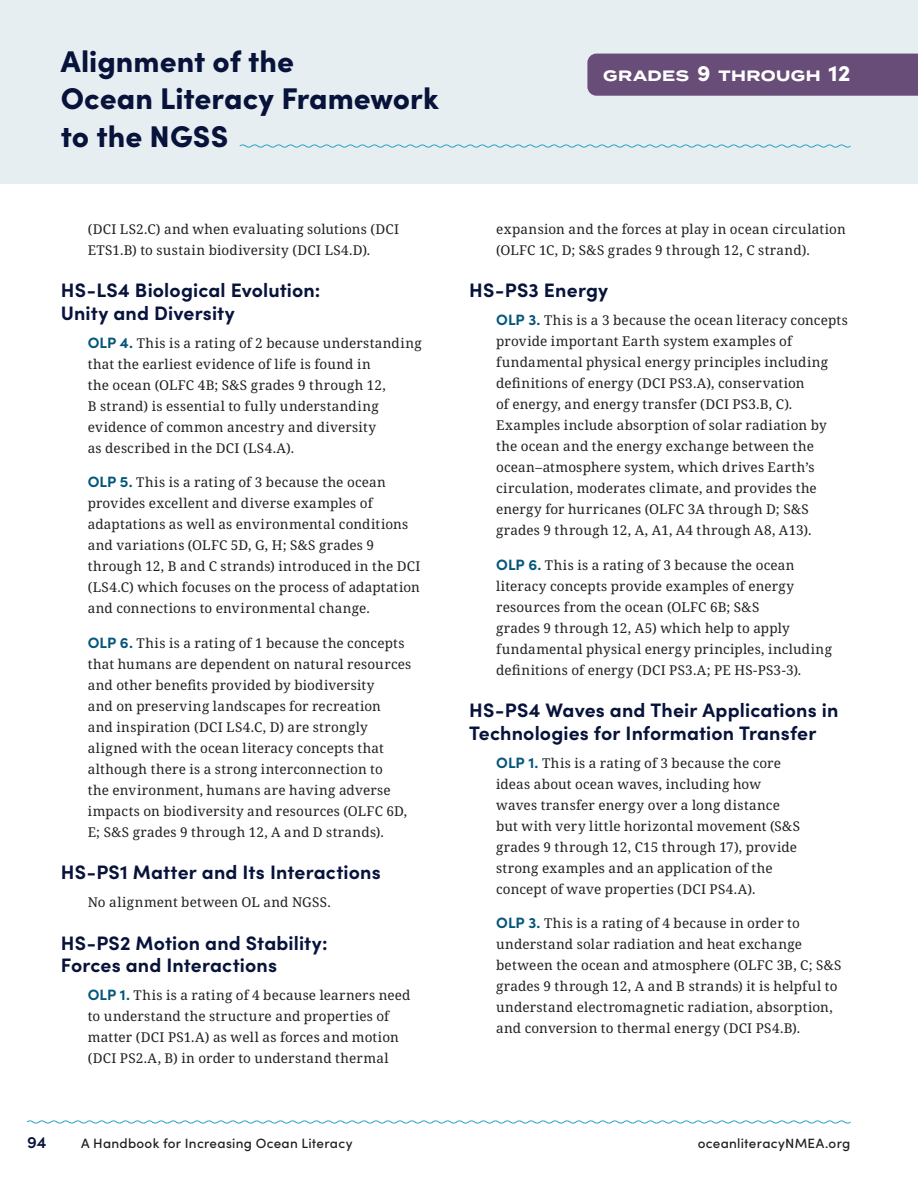
<style>
.page{position:relative;width:918px;height:1188px;background:#fff}
.page>*{position:absolute;margin:0;border:0;box-sizing:border-box;transform-origin:0 0}
.t1{font:900 30px/37.5px "Sofia Pro";color:#08133b}
.H6_NGSS_dark_blue_sp{font:700 19.5px/22.5px "Sofia Pro";letter-spacing:.005em;color:#08133b}
.t2{font:600 16.5px "Sofia Pro";color:#08133b}
.t3{font:700 15px "Termina";letter-spacing:.03em;color:#fff}
.P_Indented_Medium_NG{font:13.5px/21px "Noto Serif";letter-spacing:.015em;color:#231f20}
.t4{font:500 13.5px "Sofia Pro";letter-spacing:.02em;color:#231f20}
.P_Indented_-_Medium{font:13.5px "Noto Serif";letter-spacing:.015em;color:#231f20}
.s1{font-family:"Sofia Pro";font-weight:900;font-size:22.5px}
.s2{font-family:"Sofia Pro";font-weight:700;font-size:15px;color:#04567a}
</style>
<div class="page">
<div style="left:0;top:0;width:918px;height:184px;background:#e7eef1"></div>
<svg style="left:26px;top:1120px;width:825px;height:4px"></svg>
<svg style="left:239px;top:144px;width:612px;height:4px"></svg>
<div style="left:587px;top:54px;width:331px;height:42px;background:#674d77"></div>
<h1 class="t1" style="left:61px;top:40px;width:380px">Alignment of the<br>Ocean Literacy Framework to the NGSS</h1>
<p class="t3" style="left:603px;top:65px;width:249px">GRADES <span class="s1">9</span> THROUGH <span class="s1">12</span></p>
<p class="P_Indented_Medium_NG" style="left:88px;top:219px;width:313px">(DCI LS2.C) and when evaluating solutions (DCI<br>ETS1.B) to sustain biodiversity (DCI LS4.D).</p>
<h6 class="H6_NGSS_dark_blue_sp" style="left:61px;top:278px;width:261px">HS-LS4 Biological Evolution:<br>Unity and Diversity</h6>
<p class="P_Indented_Medium_NG" style="left:88px;top:333px;width:336px"><span class="s2">OLP 4.</span> This is a rating of 2 because understanding that the earliest evidence of life is found in<br>the ocean (OLFC 4B; S&amp;S grades 9 through 12,<br>B strand) is essential to fully understanding evidence of common ancestry and diversity<br>as described in the DCI (LS4.A).</p>
<p class="P_Indented_Medium_NG" style="left:88px;top:472px;width:334px"><span class="s2">OLP 5.</span> This is a rating of 3 because the ocean provides excellent and diverse examples of adaptations as well as environmental conditions and variations (OLFC 5D, G, H; S&amp;S grades 9 through 12, B and C strands) introduced in the DCI (LS4.C) which focuses on the process of adaptation and connections to environmental change.</p>
<p class="P_Indented_Medium_NG" style="left:88px;top:633px;width:325px"><span class="s2">OLP 6.</span> This is a rating of 1 because the concepts that humans are dependent on natural resources and other benefits provided by biodiversity<br>and on preserving landscapes for recreation<br>and inspiration (DCI LS4.C, D) are strongly aligned with the ocean literacy concepts that although there is a strong interconnection to<br>the environment, humans are having adverse impacts on biodiversity and resources (OLFC 6D, E; S&amp;S grades 9 through 12, A and D strands).</p>
<h6 class="H6_NGSS_dark_blue_sp" style="left:61px;top:860px;width:321px">HS-PS1 Matter and Its Interactions</h6>
<p class="P_Indented_-_Medium" style="left:88px;top:893px;width:244px">No alignment between OL and NGSS.</p>
<h6 class="H6_NGSS_dark_blue_sp" style="left:61px;top:930px;width:268px">HS-PS2 Motion and Stability:<br>Forces and Interactions</h6>
<p class="P_Indented_Medium_NG" style="left:88px;top:985px;width:324px"><span class="s2">OLP 1.</span> This is a rating of 4 because learners need to understand the structure and properties of matter (DCI PS1.A) as well as forces and motion (DCI PS2.A, B) in order to understand thermal</p>
<p class="P_Indented_Medium_NG" style="left:496px;top:219px;width:351px">expansion and the forces at play in ocean circulation (OLFC 1C, D; S&amp;S grades 9 through 12, C strand).</p>
<h6 class="H6_NGSS_dark_blue_sp" style="left:469px;top:278px;width:141px">HS-PS3 Energy</h6>
<p class="P_Indented_Medium_NG" style="left:496px;top:310px;width:353px"><span class="s2">OLP 3.</span> This is a 3 because the ocean literacy concepts provide important Earth system examples of fundamental physical energy principles including definitions of energy (DCI PS3.A), conservation<br>of energy, and energy transfer (DCI PS3.B, C).<br>Examples include absorption of solar radiation by the ocean and the energy exchange between the ocean–atmosphere system, which drives Earth’s circulation, moderates climate, and provides the energy for hurricanes (OLFC 3A through D; S&amp;S grades 9 through 12, A, A1, A4 through A8, A13).</p>
<p class="P_Indented_Medium_NG" style="left:496px;top:555px;width:337px"><span class="s2">OLP 6.</span> This is a rating of 3 because the ocean literacy concepts provide examples of energy resources from the ocean (OLFC 6B; S&amp;S<br>grades 9 through 12, A5) which help to apply fundamental physical energy principles, including definitions of energy (DCI PS3.A; PE HS-PS3-3).</p>
<h6 class="H6_NGSS_dark_blue_sp" style="left:469px;top:698px;width:371px">HS-PS4 Waves and Their Applications in<br>Technologies for Information Transfer</h6>
<p class="P_Indented_Medium_NG" style="left:496px;top:753px;width:305px"><span class="s2">OLP 1.</span> This is a rating of 3 because the core ideas about ocean waves, including how waves transfer energy over a long distance but with very little horizontal movement (S&amp;S grades 9 through 12, C15 through 17), provide strong examples and an application of the concept of wave properties (DCI PS4.A).</p>
<p class="P_Indented_Medium_NG" style="left:496px;top:913px;width:347px"><span class="s2">OLP 3.</span> This is a rating of 4 because in order to understand solar radiation and heat exchange between the ocean and atmosphere (OLFC 3B, C; S&amp;S grades 9 through 12, A and B strands) it is helpful to understand electromagnetic radiation, absorption, and conversion to thermal energy (DCI PS4.B).</p>
<p class="t2" style="left:27px;top:1130px;width:21px">94</p>
<p class="t4" style="left:81px;top:1133px;width:273px">A Handbook for Increasing Ocean Literacy</p>
<p class="t4" style="left:698px;top:1133px;width:154px">oceanliteracyNMEA.org</p>
</div>
